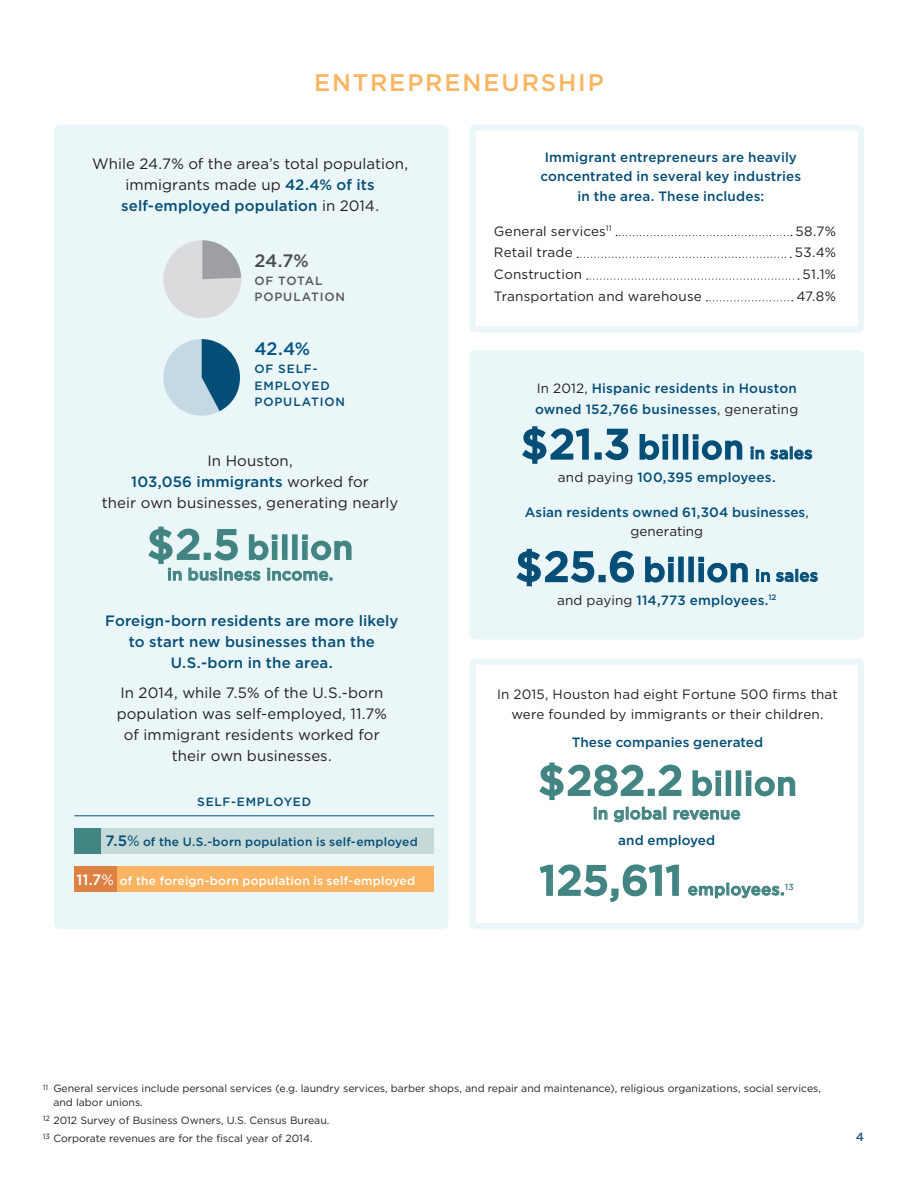
<style>
.page{position:relative;width:918px;height:1188px;background:#fff}
.page>*{position:absolute;margin:0;border:0;box-sizing:border-box;transform-origin:0 0}
.Paragraph_Style_16e{font:500 42px "Gotham";letter-spacing:.01em;color:#418481}
.Paragraph_Style_16e-2{font:500 33px "Gotham";letter-spacing:.02em;color:#034e77}
.Paragraph_Style_16e-3{font:500 33px "Gotham";letter-spacing:.02em;color:#418481}
.Header_1{font:500 24px "Gotham";letter-spacing:.08em;color:#fbb45f}
.Paragraph_Style_17{font:500 18px "Gotham";color:#4b4c4d}
.Paragraph_Style_17-2{font:500 18px "Gotham";color:#015386}
.Paragraph_Style_16f{font:500 16.5px "Gotham";letter-spacing:.02em;color:#418481}
.Paragraph_Style_16e-4{font:500 16.5px "Gotham";letter-spacing:.02em;color:#418481}
.Body_Text{font:15px/21px "Gotham";letter-spacing:.005em;color:#231f20;text-align:center}
.Body_Text-2{font:500 15px/21px "Gotham";letter-spacing:.01em;color:#034e77;text-align:center}
.Body_Text-3{font:500 13.5px/21px "Gotham";letter-spacing:.005em;color:#034e77}
.Body_Text-4{font:13.5px/19.5px "Gotham";letter-spacing:.01em;color:#231f20;text-align:center}
.Paragraph_Style_16d{font:500 13.5px/19.5px "Gotham";letter-spacing:.01em;color:#034e77;text-align:center}
.t1{font:500 12px "Gotham";letter-spacing:.015em;color:#fff}
.Header_3{font:500 12px "Gotham";letter-spacing:.02em;color:#034e77}
.Header_3-2{font:500 12px/16.5px "Gotham";letter-spacing:.075em;color:#034e77}
.Header_3-3{font:500 12px/16.5px "Gotham";letter-spacing:.07em;color:#57585a}
.Header_3-4{font:500 12px "Gotham";letter-spacing:.06em;color:#034e77}
.Paragraph_Style_16d-2{font:500 12px "Gotham";color:#265880}
.Footnotes{font:10.5px/13.5px "Gotham";color:#231f20}
.s1{font-weight:500;color:#034e77}
.s2{font-size:42px}
.s3{font-size:15px}
.s4{font-weight:400;font-size:15px}
.s5{font-weight:400;color:#231f20}
.s6{font-size:16.5px}
</style>
<div class="page">
<div style="left:470px;top:659px;width:394px;height:270px;border:6px solid #ebf6f8;border-radius:3px"></div>
<div style="left:469px;top:350px;width:395px;height:290px;background:#ebf6f8;border-radius:6px"></div>
<svg style="left:539px;top:762px;width:257px;height:61px"></svg>
<svg style="left:539px;top:864px;width:140px;height:38px"></svg>
<svg style="left:688px;top:883px;width:96px;height:16px"></svg>
<svg style="left:522px;top:426px;width:67px;height:38px"></svg>
<div style="left:595px;top:452px;width:7px;height:8px;border:2px solid #034e77"></div>
<svg style="left:605px;top:428px;width:24px;height:33px"></svg>
<svg style="left:639px;top:434px;width:29px;height:26px"></svg>
<div style="left:663px;top:441px;width:5px;height:19px;border:2px solid #034e77"></div>
<div style="left:673px;top:434px;width:5px;height:26px;border:2px solid #034e77"></div>
<div style="left:683px;top:434px;width:5px;height:26px;border:2px solid #034e77"></div>
<svg style="left:693px;top:434px;width:50px;height:26px"></svg>
<svg style="left:751px;top:446px;width:62px;height:14px"></svg>
<svg style="left:516px;top:548px;width:79px;height:39px"></svg>
<div style="left:599px;top:575px;width:7px;height:7px;border:2px solid #034e77"></div>
<svg style="left:609px;top:550px;width:25px;height:33px"></svg>
<svg style="left:645px;top:556px;width:29px;height:27px"></svg>
<div style="left:668px;top:563px;width:6px;height:19px;border:2px solid #034e77"></div>
<div style="left:678px;top:557px;width:6px;height:25px;border:2px solid #034e77"></div>
<div style="left:688px;top:557px;width:6px;height:25px;border:2px solid #034e77"></div>
<svg style="left:698px;top:557px;width:50px;height:26px"></svg>
<svg style="left:756px;top:569px;width:62px;height:13px"></svg>
<div style="left:470px;top:125px;width:394px;height:208px;border:6px solid #ebf6f8;border-radius:3px"></div>
<svg style="left:616px;top:235px;width:176px;height:1px"></svg>
<svg style="left:577px;top:257px;width:214px;height:1px"></svg>
<svg style="left:587px;top:279px;width:212px;height:1px"></svg>
<svg style="left:706px;top:300px;width:87px;height:1px"></svg>
<div style="left:54px;top:125px;width:394px;height:804px;background:#ebf6f8;border-radius:6px"></div>
<svg style="left:163px;top:339px;width:77px;height:77px"></svg>
<svg style="left:148px;top:526px;width:204px;height:55px"></svg>
<div style="left:74px;top:828px;width:360px;height:26px;background:#c5d9d8"></div>
<div style="left:74px;top:866px;width:360px;height:26px;background:#fbb462"></div>
<div style="left:74px;top:828px;width:27px;height:25px;background:#438583"></div>
<div style="left:74px;top:866px;width:42px;height:26px;background:#de8243"></div>
<svg style="left:163px;top:240px;width:79px;height:78px"></svg>
<hr style="left:74px;top:815px;width:360px;height:1px;background:#034e77">
<p class="Header_1" style="left:314px;top:69px;width:291px">ENTREPRENEURSHIP</p>
<p class="Body_Text" style="left:92px;top:153px;width:317px">While 24.7% of the area’s total population, immigrants made up <span class="s1">42.4% of its self-employed population</span> in 2014.</p>
<p class="Paragraph_Style_17" style="left:254px;top:250px;width:56px">24.7%</p>
<p class="Header_3-3" style="left:254px;top:272px;width:92px">OF TOTAL<br>POPULATION</p>
<p class="Paragraph_Style_17-2" style="left:254px;top:338px;width:57px">42.4%</p>
<p class="Header_3-2" style="left:254px;top:360px;width:92px">OF SELF-<br>EMPLOYED<br>POPULATION</p>
<p class="Body_Text" style="left:102px;top:450px;width:298px">In Houston,<br><span class="s1">103,056 immigrants</span> worked for<br>their own businesses, generating nearly</p>
<p class="Paragraph_Style_16e-3" style="left:147px;top:529px;width:207px"><span class="s2">$2.5</span> billion</p>
<p class="Paragraph_Style_16f" style="left:167px;top:565px;width:168px">in business income.</p>
<p class="Body_Text-2" style="left:105px;top:610px;width:295px">Foreign-born residents are more likely to start new businesses than the<br>U.S.-born in the area.</p>
<p class="Body_Text" style="left:117px;top:682px;width:272px">In 2014, while 7.5% of the U.S.-born population was self-employed, 11.7% of immigrant residents worked for their own businesses.</p>
<p class="Header_3-4" style="left:197px;top:795px;width:115px">SELF-EMPLOYED</p>
<p class="Header_3" style="left:105px;top:835px;width:314px"><span class="s3">7.5</span><span class="s4">%</span> of the U.S.-born population is self-employed</p>
<p class="t1" style="left:76px;top:874px;width:340px"><span class="s3">11.7</span><span class="s4">%</span> of the foreign-born population is self-employed</p>
<p class="Paragraph_Style_16d" style="left:540px;top:147px;width:262px">Immigrant entrepreneurs are heavily concentrated in several key industries in the area. These includes:</p>
<p class="Body_Text-4" style="left:494px;top:221px;width:119px">General services<sup>11</sup></p>
<p class="Body_Text-4" style="left:795px;top:221px;width:42px">58.7%</p>
<p class="Body_Text-4" style="left:494px;top:243px;width:80px">Retail trade</p>
<p class="Body_Text-4" style="left:795px;top:243px;width:43px">53.4%</p>
<p class="Body_Text-4" style="left:494px;top:264px;width:90px">Construction</p>
<p class="Body_Text-4" style="left:803px;top:264px;width:35px">51.1%</p>
<p class="Body_Text-4" style="left:494px;top:286px;width:209px">Transportation and warehouse</p>
<p class="Body_Text-4" style="left:796px;top:286px;width:41px">47.8%</p>
<p class="Body_Text-3" style="left:535px;top:377px;width:265px"><span class="s5">In 2012,</span> Hispanic residents in Houston owned 152,766 businesses<span class="s5">, generating</span></p>
<p class="Paragraph_Style_16e-2" style="left:521px;top:428px;width:293px"><span class="s2">$21.3</span> billion <span class="s6">in sales</span></p>
<p class="Body_Text-3" style="left:558px;top:467px;width:219px"><span class="s5">and paying</span> 100,395 employees.</p>
<p class="Body_Text-3" style="left:525px;top:502px;width:286px;line-height:19.5px;text-align:center">Asian residents owned 61,304 businesses<span class="s5">, generating</span></p>
<p class="Paragraph_Style_16e-2" style="left:516px;top:551px;width:304px"><span class="s2">$25.6</span> billion <span class="s6">in sales</span></p>
<p class="Body_Text-3" style="left:557px;top:589px;width:221px"><span class="s5">and paying</span> 114,773 employees.<sup>12</sup></p>
<p class="Body_Text-4" style="left:497px;top:684px;width:342px">In 2015, Houston had eight Fortune 500 firms that were founded by immigrants or their children.</p>
<p class="Body_Text-3" style="left:572px;top:731px;width:193px">These companies generated</p>
<p class="Paragraph_Style_16e-3" style="left:538px;top:765px;width:260px"><span class="s2">$282.2</span> billion</p>
<p class="Paragraph_Style_16f" style="left:593px;top:804px;width:149px">in global revenue</p>
<p class="Body_Text-3" style="left:618px;top:830px;width:98px">and employed</p>
<p class="Paragraph_Style_16e" style="left:540px;top:856px;width:144px">125,611</p>
<p class="Paragraph_Style_16e-4" style="left:688px;top:880px;width:108px">employees.<sup>13</sup></p>
<p class="Footnotes" style="left:53px;top:1081px;width:769px;text-indent:-11px"><sup>11</sup> General services include personal services (e.g. laundry services, barber shops, and repair and maintenance), religious organizations, social services, and labor unions.</p>
<p class="Footnotes" style="left:43px;top:1113px;width:288px"><sup>12</sup> 2012 Survey of Business Owners, U.S. Census Bureau.</p>
<p class="Footnotes" style="left:43px;top:1131px;width:271px"><sup>13</sup> Corporate revenues are for the fiscal year of 2014.</p>
<p class="Paragraph_Style_16d-2" style="left:856px;top:1130px;width:10px">4</p>
</div>
